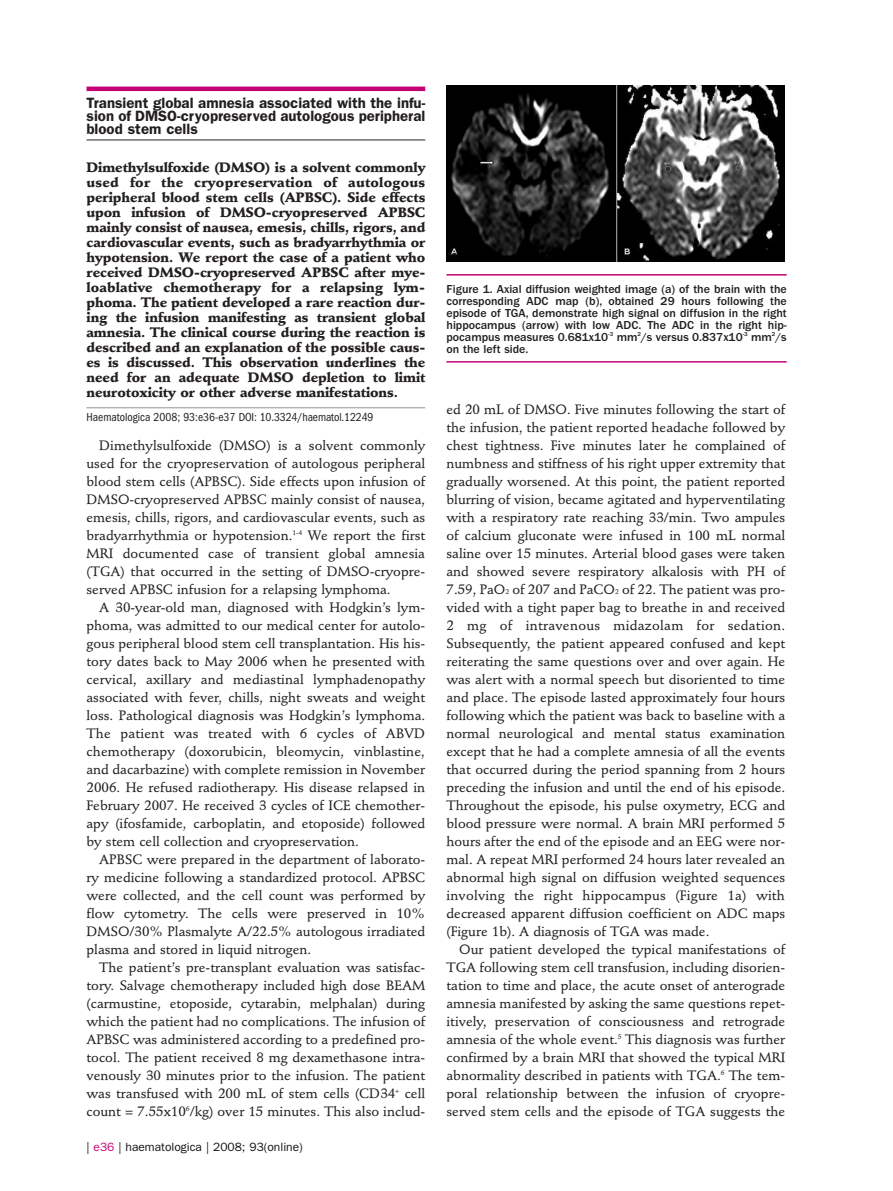
<style>
.page{position:relative;width:893px;height:1191px;background:#fff}
.page>*{position:absolute;margin:0;border:0;box-sizing:border-box;transform-origin:0 0}
.t1{font:600 15px/12.8px "Franklin Gothic";color:#231f20;text-align:justify}
.t2{font:500 13.5px/18px "Stempel Schneidler";color:#231f20;text-align:justify}
.t3{font:900 13.5px/15px "Stempel Schneidler";letter-spacing:-.005em;color:#231f20;text-align:justify}
.t4{font:500 12px/12px "Franklin Gothic";color:#231f20;text-align:justify}
.t5{font:condensed 12px "Franklin Gothic";color:#231f20}
.t6{font:12px "Franklin Gothic";color:#141314}
.s1{color:#c30175}
.s2{font-size:6.75px}
</style>
<div class="page">
<hr style="left:87px;top:87px;width:338px;height:4px;background:#c30175">
<hr style="left:87px;top:140px;width:338px;height:1px;background:#231f20">
<hr style="left:87px;top:407px;width:338px;height:1px;background:#939598">
<hr style="left:446px;top:274px;width:341px;height:1px;background:#c30175">
<hr style="left:446px;top:361px;width:341px;height:1px;background:#c30175">
<img style="left:446px;top:85px;width:338px;height:176px">
<p class="t1" style="left:87px;top:98px;width:340px">Transient global amnesia associated with the infu&shy;sion of DMSO-cryopreserved autologous peripheral blood stem cells</p>
<p class="t3" style="left:87px;top:161px;width:340px">Dimethylsulfoxide (DMSO) is a solvent commonly used for the cryopreservation of autologous peripheral blood stem cells (APBSC). Side effects upon infusion of DMSO-cryopreserved APBSC mainly consist of nausea, emesis, chills, rigors, and cardiovascular events, such as bradyarrhythmia or hypotension. We report the case of a patient who received DMSO-cryopreserved APBSC after mye&shy;loablative chemotherapy for a relapsing lym&shy;phoma. The patient developed a rare reaction dur&shy;ing the infusion manifesting as transient global amnesia. The clinical course during the reaction is described and an explanation of the possible caus&shy;es is discussed. This observation underlines the need for an adequate DMSO depletion to limit neurotoxicity or other adverse manifestations.</p>
<p class="t5" style="left:87px;top:413px;width:288px">Haematologica 2008; 93:e36-e37 DOI: 10.3324/haematol.12249</p>
<p class="t2" style="left:87px;top:438px;width:340px;text-indent:13px">Dimethylsulfoxide (DMSO) is a solvent commonly used for the cryopreservation of autologous peripheral blood stem cells (APBSC). Side effects upon infusion of DMSO-cryopreserved APBSC mainly consist of nausea, emesis, chills, rigors, and cardiovascular events, such as bradyarrhythmia or hypotension.<sup>1-4</sup> We report the first MRI documented case of transient global amnesia (TGA) that occurred in the setting of DMSO-cryopre&shy;served APBSC infusion for a relapsing lymphoma.</p>
<p class="t2" style="left:87px;top:600px;width:340px;text-indent:13px">A 30-year-old man, diagnosed with Hodgkin’s lym&shy;phoma, was admitted to our medical center for autolo&shy;gous peripheral blood stem cell transplantation. His his&shy;tory dates back to May 2006 when he presented with cervical, axillary and mediastinal lymphadenopathy associated with fever, chills, night sweats and weight loss. Pathological diagnosis was Hodgkin’s lymphoma.<br>The patient was treated with 6 cycles of ABVD chemotherapy (doxorubicin, bleomycin, vinblastine, and dacarbazine) with complete remission in November 2006. He refused radiotherapy. His disease relapsed in February 2007. He received 3 cycles of ICE chemother&shy;apy (ifosfamide, carboplatin, and etoposide) followed by stem cell collection and cryopreservation.</p>
<p class="t2" style="left:87px;top:852px;width:340px;text-indent:13px">APBSC were prepared in the department of laborato&shy;ry medicine following a standardized protocol. APBSC were collected, and the cell count was performed by flow cytometry. The cells were preserved in 10% DMSO/30% Plasmalyte A/22.5% autologous irradiated plasma and stored in liquid nitrogen.</p>
<p class="t2" style="left:87px;top:960px;width:340px;text-indent:13px">The patient’s pre-transplant evaluation was satisfac&shy;tory. Salvage chemotherapy included high dose BEAM (carmustine, etoposide, cytarabin, melphalan) during which the patient had no complications. The infusion of APBSC was administered according to a predefined pro&shy;tocol. The patient received 8 mg dexamethasone intra&shy;venously 30 minutes prior to the infusion. The patient was transfused with 200 mL of stem cells (CD34<sup>+</sup> cell count = 7.55x10<sup>6</sup>/kg) over 15 minutes. This also includ-</p>
<p class="t6" style="left:87px;top:1142px;width:218px">| <span class="s1">e36</span> | haematologica | 2008; 93(online)</p>
<p class="t4" style="left:446px;top:283px;width:342px">Figure 1. Axial diffusion weighted image (a) of the brain with the corresponding ADC map (b), obtained 29 hours following the episode of TGA, demonstrate high signal on diffusion in the right hippocampus (arrow) with low ADC. The ADC in the right hip&shy;pocampus measures 0.681x10<sup>-3</sup> mm<sup>2</sup>/s versus 0.837x10<sup>-3</sup> mm<sup>2</sup>/s on the left side.</p>
<p class="t2" style="left:446px;top:402px;width:340px">ed 20 mL of DMSO. Five minutes following the start of the infusion, the patient reported headache followed by chest tightness. Five minutes later he complained of numbness and stiffness of his right upper extremity that gradually worsened. At this point, the patient reported blurring of vision, became agitated and hyperventilating with a respiratory rate reaching 33/min. Two ampules of calcium gluconate were infused in 100 mL normal saline over 15 minutes. Arterial blood gases were taken and showed severe respiratory alkalosis with PH of 7.59, PaO<span class="s2">2</span> of 207 and PaCO<span class="s2">2</span> of 22. The patient was pro&shy;vided with a tight paper bag to breathe in and received 2 mg of intravenous midazolam for sedation.<br>Subsequently, the patient appeared confused and kept reiterating the same questions over and over again. He was alert with a normal speech but disoriented to time and place. The episode lasted approximately four hours following which the patient was back to baseline with a normal neurological and mental status examination except that he had a complete amnesia of all the events that occurred during the period spanning from 2 hours preceding the infusion and until the end of his episode.<br>Throughout the episode, his pulse oxymetry, ECG and blood pressure were normal. A brain MRI performed 5 hours after the end of the episode and an EEG were nor&shy;mal. A repeat MRI performed 24 hours later revealed an abnormal high signal on diffusion weighted sequences involving the right hippocampus (Figure 1a) with decreased apparent diffusion coefficient on ADC maps (Figure 1b). A diagnosis of TGA was made.</p>
<p class="t2" style="left:446px;top:942px;width:340px;text-indent:13px">Our patient developed the typical manifestations of TGA following stem cell transfusion, including disorien&shy;tation to time and place, the acute onset of anterograde amnesia manifested by asking the same questions repet&shy;itively, preservation of consciousness and retrograde amnesia of the whole event.<sup>5</sup> This diagnosis was further confirmed by a brain MRI that showed the typical MRI abnormality described in patients with TGA.<sup>6</sup> The tem&shy;poral relationship between the infusion of cryopre&shy;served stem cells and the episode of TGA suggests the</p>
</div>
